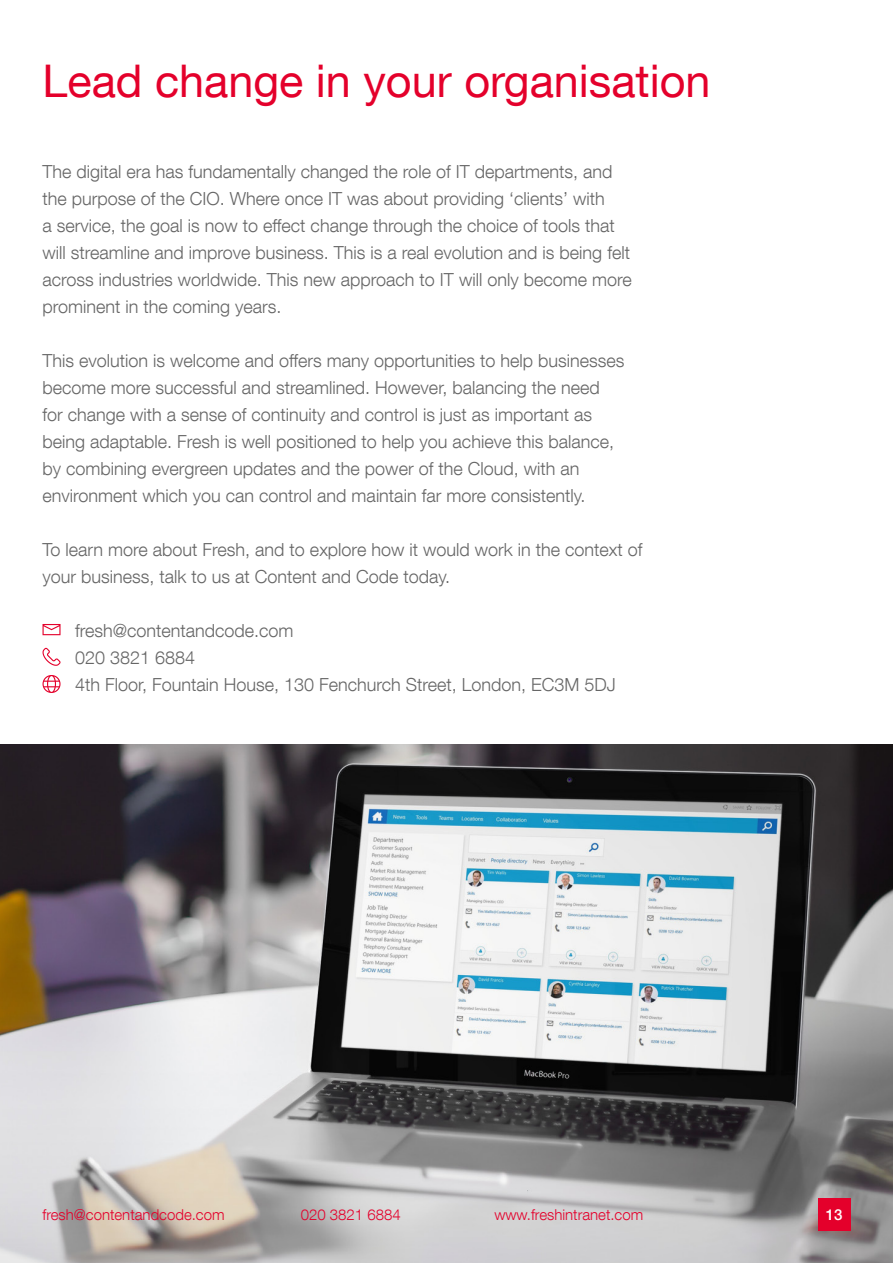
<style>
.page{position:relative;width:893px;height:1263px;background:#fff}
.page>*{position:absolute;margin:0;border:0;box-sizing:border-box;transform-origin:0 0}
.t1{font:45px "Helvetica Neue LT Com";color:#e4002b}
.t2{font:300 18px/27px "Helvetica Neue LT Com";color:#666}
.t3{font:300 15px "Helvetica Neue LT Com";color:#e4002b}
.t4{font:500 15px "Helvetica Neue LT Com";color:#fff}
</style>
<div class="page">
<img style="left:0;top:745px;width:893px;height:518px">
<svg style="left:43px;top:648px;width:18px;height:18px"></svg>
<svg style="left:43px;top:624px;width:18px;height:11px"></svg>
<svg style="left:43px;top:675px;width:18px;height:18px"></svg>
<div style="left:818px;top:1198px;width:32px;height:33px;background:#e4002b"></div>
<p class="t1" style="left:43px;top:53px;width:670px">Lead change in your organisation</p>
<p class="t2" style="left:43px;top:157px;width:591px">The digital era has fundamentally changed the role of IT departments, and the purpose of the CIO. Where once IT was about providing ‘clients’ with<br>a service, the goal is now to effect change through the choice of tools that will streamline and improve business. This is a real evolution and is being felt across industries worldwide. This new approach to IT will only become more prominent in the coming years.</p>
<p class="t2" style="left:43px;top:346px;width:584px">This evolution is welcome and offers many opportunities to help businesses become more successful and streamlined. However, balancing the need<br>for change with a sense of continuity and control is just as important as being adaptable. Fresh is well positioned to help you achieve this balance, by combining evergreen updates and the power of the Cloud, with an environment which you can control and maintain far more consistently.</p>
<p class="t2" style="left:43px;top:535px;width:601px">To learn more about Fresh, and to explore how it would work in the context of your business, talk to us at Content and Code today.</p>
<p class="t2" style="left:75px;top:616px;width:220px">fresh@contentandcode.com</p>
<p class="t2" style="left:75px;top:643px;width:122px">020 3821 6884</p>
<p class="t2" style="left:75px;top:670px;width:542px">4th Floor, Fountain House, 130 Fenchurch Street, London, EC3M 5DJ</p>
<p class="t3" style="left:43px;top:1205px;width:184px">fresh@contentandcode.com</p>
<p class="t3" style="left:301px;top:1205px;width:102px">020 3821 6884</p>
<p class="t3" style="left:494px;top:1205px;width:150px">www.freshintranet.com</p>
<p class="t4" style="left:826px;top:1205px;width:18px">13</p>
</div>
